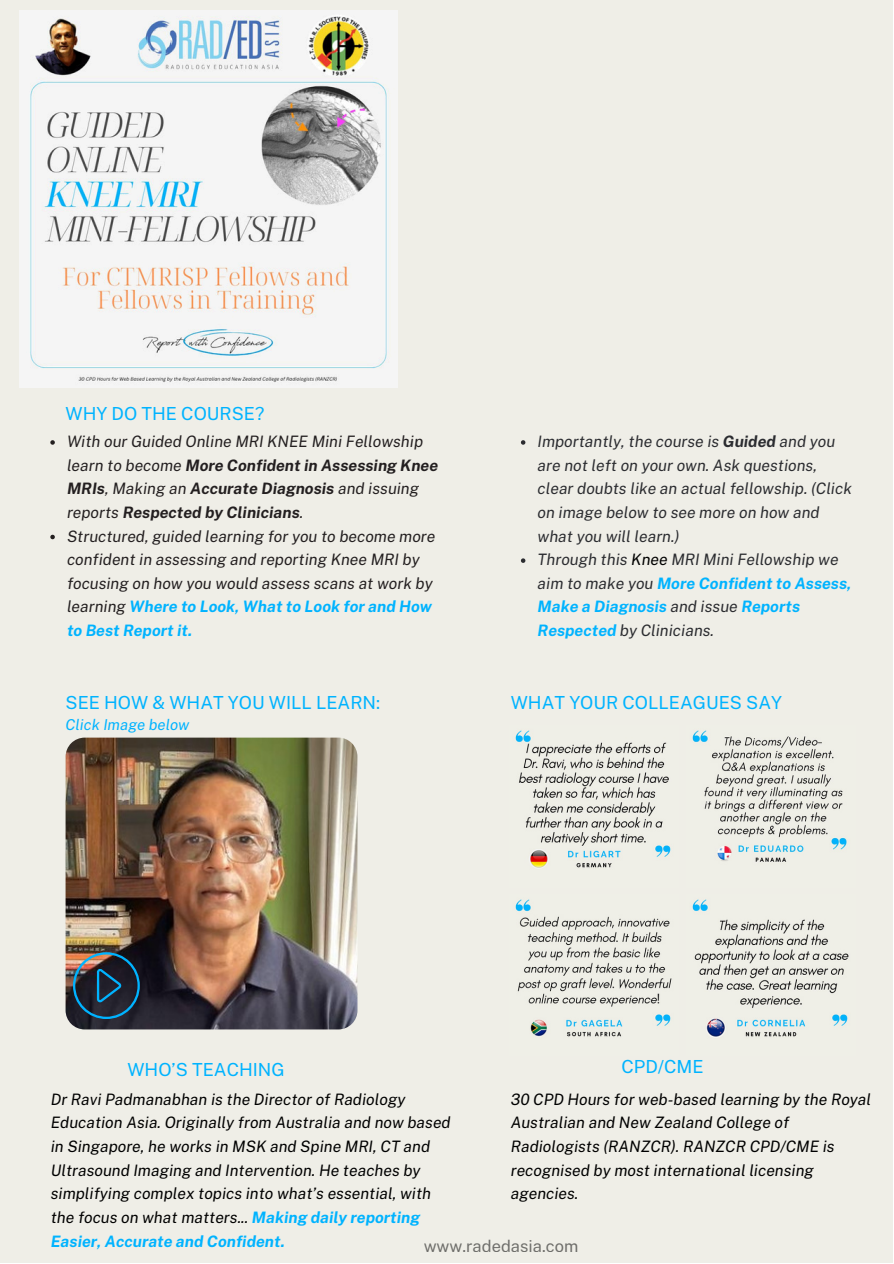
<style>
.page{position:relative;width:894px;height:1264px;background:#fff}
.page>*{position:absolute;margin:0;border:0;box-sizing:border-box;transform-origin:0 0}
.t1{font:18px "Public Sans";color:#00b3ff}
.t2{font:16.5px "Public Sans";color:#000}
.t3{font:italic 15.75px/23.7px "Public Sans";color:#000}
.t4{font:italic 15.75px/23.7px "Public Sans";color:#231f20}
.t5{font:italic 15.75px/23.7px "Public Sans";color:#2b2c30}
.t6{font:italic 15px "Public Sans";color:#00b3ff}
.s1{font-weight:700}
.s2{font-weight:700;color:#00b3ff}
.s3{color:#000}
</style>
<div class="page">
<div style="left:0;top:0;width:892px;height:1262px;background:#efeee7"></div>
<img style="left:66px;top:737px;width:291px;height:292px">
<img style="left:73px;top:952px;width:66px;height:66px">
<img style="left:20px;top:10px;width:377px;height:377px">
<svg style="left:515px;top:730px;width:334px;height:308px"></svg>
<svg style="left:520px;top:440px;width:5px;height:4px"></svg>
<svg style="left:520px;top:558px;width:5px;height:5px"></svg>
<svg style="left:50px;top:440px;width:5px;height:4px"></svg>
<svg style="left:50px;top:534px;width:5px;height:5px"></svg>
<p class="t1" style="left:66px;top:403px;width:200px">WHY DO THE COURSE?</p>
<h1 class="t4" style="left:67px;top:429px;width:372px">With our Guided Online MRI KNEE Mini Fellowship learn to become <span class="s1">More Confident in Assessing Knee MRIs</span>, Making an <span class="s1">Accurate Diagnosis</span> and issuing reports <span class="s1">Respected by Clinicians</span>.</h1>
<h1 class="t4" style="left:67px;top:524px;width:370px">Structured, guided learning for you to become more confident in assessing and reporting Knee MRI by focusing on how you would assess scans at work by learning <span class="s2">Where to Look, What to Look for and How to Best Report it.</span></h1>
<p class="t1" style="left:66px;top:691px;width:316px">SEE HOW &amp; WHAT YOU WILL LEARN:</p>
<p class="t6" style="left:66px;top:715px;width:125px">Click Image below</p>
<p class="t5" style="left:537px;top:429px;width:316px">Importantly, the course is <span class="s1">Guided</span> and you are not left on your own. Ask questions, clear doubts like an actual fellowship. (Click on image below to see more on how and what you will learn.)</p>
<p class="t5" style="left:537px;top:547px;width:315px">Through this <span class="s3">Knee</span> MRI Mini Fellowship we aim to make you <span class="s2">More Confident to Assess, Make a Diagnosis</span> and issue <span class="s2">Reports Respected</span> by Clinicians.</p>
<p class="t1" style="left:510px;top:691px;width:273px">WHAT YOUR COLLEAGUES SAY</p>
<h2 class="t1" style="left:621px;top:1056px;width:84px">CPD/CME</h2>
<h1 class="t3" style="left:510px;top:1087px;width:362px">30 CPD Hours for web-based learning by the Royal Australian and New Zealand College of Radiologists (RANZCR). RANZCR CPD/CME is recognised by most international licensing agencies.</h1>
<p class="t1" style="left:127px;top:1058px;width:159px">WHO’S TEACHING</p>
<p class="t3" style="left:51px;top:1087px;width:401px">Dr Ravi Padmanabhan is the Director of Radiology Education Asia. Originally from Australia and now based in Singapore, he works in MSK and Spine MRI, CT and Ultrasound Imaging and Intervention. He teaches by simplifying complex topics into what’s essential, with the focus on what matters... <span class="s2">Making daily reporting Easier, Accurate and Confident.</span></p>
<p class="t2" style="left:423px;top:1235px;width:156px">www.radedasia.com</p>
</div>
